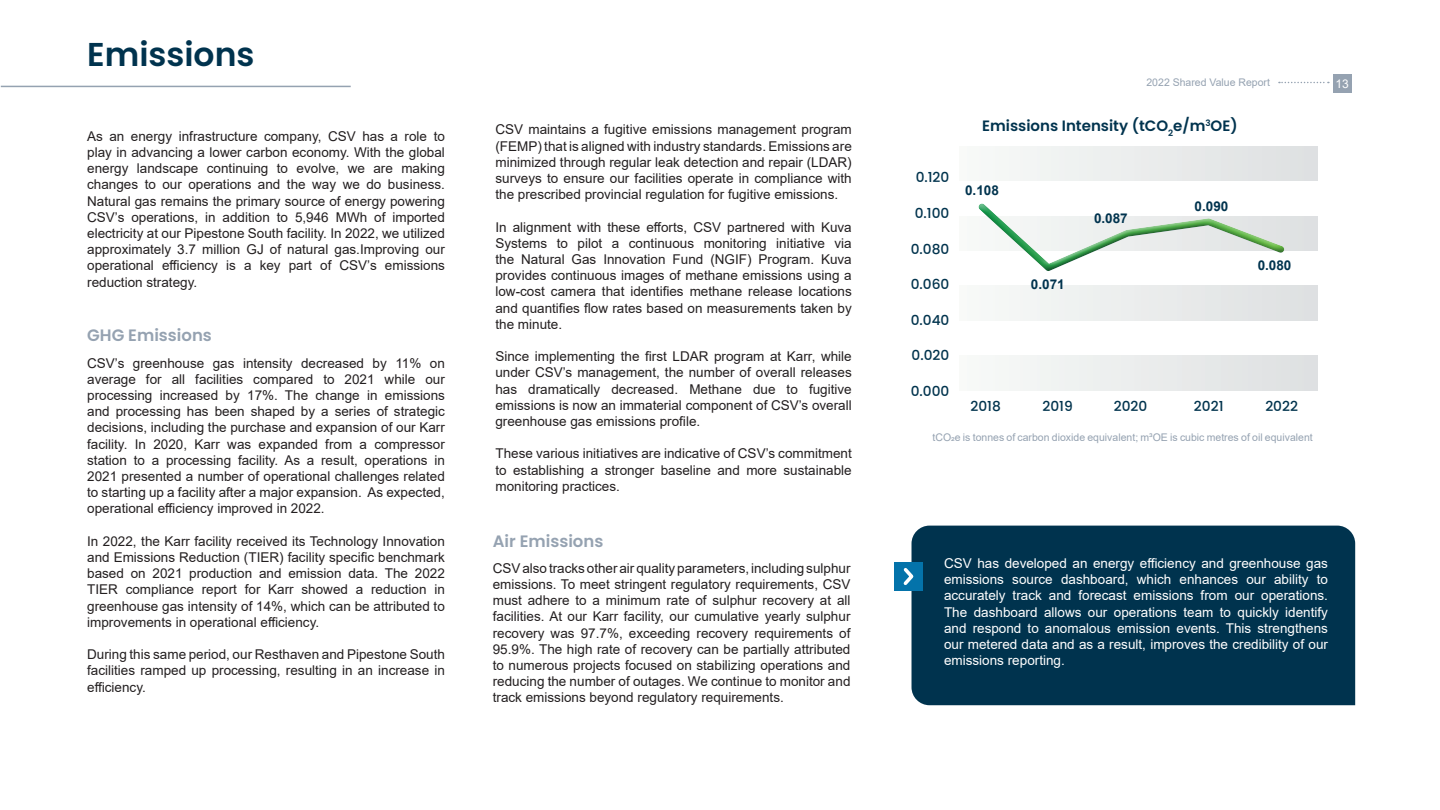
<style>
.page{position:relative;width:1440px;height:810px;background:#fff}
.page>*{position:absolute;margin:0;border:0;box-sizing:border-box;transform-origin:0 0}
.t1{font:600 33px "Poppins";color:#00334e}
.Paragraph_Style_1{font:600 16.5px "Poppins";color:#95a2b1}
.t2{font:600 15px "Poppins";color:#00334e}
.t3{font:500 13.8px "Poppins";color:#01334d}
.paragraph{font:13.5px/16.2px "Arial";color:#231f20;text-align:justify}
.paragraph-2{font:13.5px/16.2px "Arial";color:#fff;text-align:justify}
.t4{font:700 13.5px "Arial";color:#00334e}
.t5{font:12px "Arial";color:#fff}
.paragraph-3{font:10.5px "Arial";color:#95a2b1}
</style>
<div class="page">
<svg style="left:1279px;top:82px;width:50px;height:1px"></svg>
<div style="left:1333px;top:74px;width:18px;height:18px;background:#95a2b1"></div>
<hr style="left:1px;top:86px;width:350px;height:1px;background:#95a2b1">
<div style="left:959px;top:356px;width:358px;height:34px;background:#ebeded"></div>
<div style="left:959px;top:286px;width:358px;height:34px;background:#ebeded"></div>
<svg style="left:1285px;top:216px;width:32px;height:34px"></svg>
<div style="left:959px;top:146px;width:358px;height:35px;background:#ebeded"></div>
<div style="left:976px;top:211px;width:309px;height:62px;background:#00334e;opacity:.75"></div>
<div style="left:912px;top:526px;width:443px;height:179px;background:#00334e"></div>
<div style="left:894px;top:562px;width:29px;height:29px;background:#0473aa"></div>
<svg style="left:903px;top:568px;width:11px;height:17px"></svg>
<p class="t1" style="left:87px;top:35px;width:169px">Emissions</p>
<p class="paragraph" style="left:87px;top:128px;width:359px">As an energy infrastructure company, CSV has a role to play in advancing a lower carbon economy. With the global energy landscape continuing to evolve, we are making changes to our operations and the way we do business.<br>Natural gas remains the primary source of energy powering CSV’s operations, in addition to 5,946 MWh of imported electricity at our Pipestone South facility. In 2022, we utilized approximately 3.7 million GJ of natural gas.Improving our operational efficiency is a key part of CSV’s emissions reduction strategy.</p>
<p class="Paragraph_Style_1" style="left:87px;top:325px;width:126px">GHG Emissions</p>
<p class="paragraph" style="left:87px;top:355px;width:359px">CSV’s greenhouse gas intensity decreased by 11% on average for all facilities compared to 2021 while our processing increased by 17%. The change in emissions and processing has been shaped by a series of strategic decisions, including the purchase and expansion of our Karr facility. In 2020, Karr was expanded from a compressor station to a processing facility. As a result, operations in 2021 presented a number of operational challenges related to starting up a facility after a major expansion. As expected, operational efficiency improved in 2022.</p>
<p class="paragraph" style="left:87px;top:533px;width:359px">In 2022, the Karr facility received its Technology Innovation and Emissions Reduction (TIER) facility specific benchmark based on 2021 production and emission data. The 2022<br>TIER compliance report for Karr showed a reduction in greenhouse gas intensity of 14%, which can be attributed to improvements in operational efficiency.</p>
<p class="paragraph" style="left:87px;top:646px;width:359px">During this same period, our Resthaven and Pipestone South facilities ramped up processing, resulting in an increase in efficiency.</p>
<p class="paragraph" style="left:495px;top:121px;width:358px">CSV maintains a fugitive emissions management program (FEMP) that is aligned with industry standards. Emissions are minimized through regular leak detection and repair (LDAR) surveys to ensure our facilities operate in compliance with the prescribed provincial regulation for fugitive emissions.</p>
<p class="paragraph" style="left:495px;top:219px;width:358px">In alignment with these efforts, CSV partnered with Kuva Systems to pilot a continuous monitoring initiative via the Natural Gas Innovation Fund (NGIF) Program. Kuva provides continuous images of methane emissions using a low-cost camera that identifies methane release locations and quantifies flow rates based on measurements taken by the minute.</p>
<p class="paragraph" style="left:495px;top:348px;width:358px">Since implementing the first LDAR program at Karr, while under CSV’s management, the number of overall releases has dramatically decreased. Methane due to fugitive emissions is now an immaterial component of CSV’s overall greenhouse gas emissions profile.</p>
<p class="paragraph" style="left:495px;top:445px;width:358px">These various initiatives are indicative of CSV’s commitment to establishing a stronger baseline and more sustainable monitoring practices.</p>
<p class="Paragraph_Style_1" style="left:493px;top:531px;width:112px">Air Emissions</p>
<p class="paragraph" style="left:493px;top:560px;width:359px">CSV also tracks other air quality parameters, including sulphur emissions. To meet stringent regulatory requirements, CSV must adhere to a minimum rate of sulphur recovery at all facilities. At our Karr facility, our cumulative yearly sulphur recovery was 97.7%, exceeding recovery requirements of 95.9%. The high rate of recovery can be partially attributed to numerous projects focused on stabilizing operations and reducing the number of outages. We continue to monitor and track emissions beyond regulatory requirements.</p>
<p class="paragraph-3" style="left:1146px;top:75px;width:125px">2022 Shared Value Report</p>
<p class="t5" style="left:1336px;top:75px;width:15px">13</p>
<p class="t2" style="left:982px;top:117px;width:257px">Emissions Intensity (tCO<sub>2</sub>e/m<sup>3</sup>OE)</p>
<p class="t3" style="left:916px;top:170px;width:35px">0.120</p>
<p class="t3" style="left:915px;top:205px;width:36px">0.100</p>
<p class="t3" style="left:911px;top:241px;width:40px">0.080</p>
<p class="t3" style="left:911px;top:276px;width:40px">0.060</p>
<p class="t3" style="left:911px;top:312px;width:40px">0.040</p>
<p class="t3" style="left:912px;top:347px;width:39px">0.020</p>
<p class="t3" style="left:911px;top:383px;width:40px">0.000</p>
<p class="paragraph-3" style="left:933px;top:430px;width:382px">tCO2e is tonnes of carbon dioxide equivalent; m³OE is cubic metres of oil equivalent</p>
<p class="t4" style="left:965px;top:181px;width:35px">0.108</p>
<p class="t4" style="left:1195px;top:197px;width:35px">0.090</p>
<p class="t4" style="left:1094px;top:208px;width:35px">0.087</p>
<p class="t4" style="left:1258px;top:255px;width:35px">0.080</p>
<p class="t4" style="left:1031px;top:274px;width:35px">0.071</p>
<p class="t3" style="left:970px;top:398px;width:32px">2018</p>
<p class="t3" style="left:1043px;top:398px;width:32px">2019</p>
<p class="t3" style="left:1114px;top:398px;width:35px">2020</p>
<p class="t3" style="left:1194px;top:398px;width:31px">2021</p>
<p class="t3" style="left:1265px;top:398px;width:34px">2022</p>
<p class="paragraph-2" style="left:944px;top:555px;width:385px">CSV has developed an energy efficiency and greenhouse gas emissions source dashboard, which enhances our ability to accurately track and forecast emissions from our operations.<br>The dashboard allows our operations team to quickly identify and respond to anomalous emission events. This strengthens our metered data and as a result, improves the credibility of our emissions reporting.</p>
</div>
